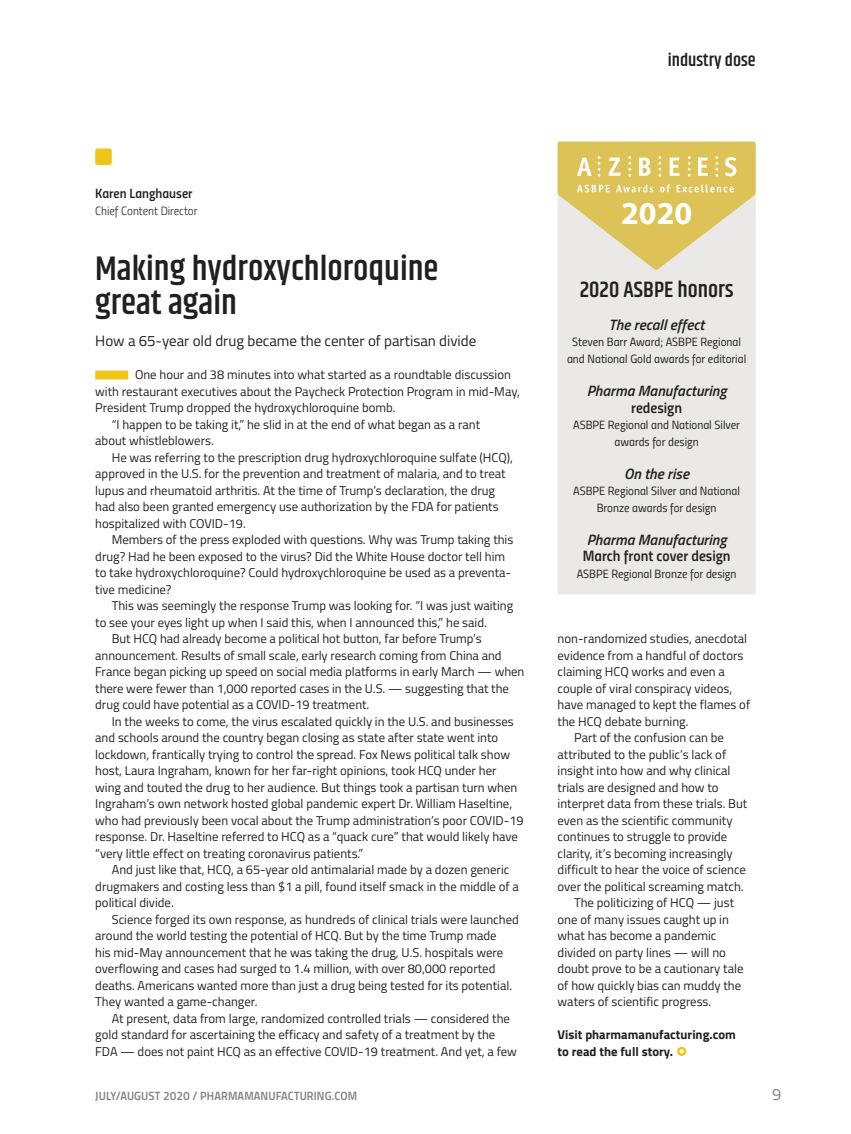
<style>
.page{position:relative;width:851px;height:1134px;background:#fff}
.page>*{position:absolute;margin:0;border:0;box-sizing:border-box;transform-origin:0 0}
.t1{font:700 34.5px/33px "Khand";color:#231f20}
.t2{font:700 31.95px "Myriad Pro";color:#fff}
.t3{font:700 22.5px "Khand";color:#231f20}
.t4{font:700 18px "Khand";color:#231f20}
.t5{font:16.5px "Titillium";color:#808285}
.t6{font:italic 600 15px "Titillium";color:#231f20}
.t7{font:15px "Titillium";color:#231f20}
.t8{font:15px "Titillium Semibold Upright";color:#231f20}
.t9{font:13.5px "Titillium Semibold Upright";color:#231f20}
.t10{font:12.75px "Titillium";color:#231f20}
.t11{font:700 12.75px/16.5px "Titillium";color:#231f20}
.t12{font:12px/16.5px "Titillium Regular Upright";color:#231f20;text-align:center}
.t13{font:12px "Titillium Semibold Upright";letter-spacing:.01em;color:#808285}
.t14{font:12px "Titillium Light Upright";color:#231f20}
</style>
<div class="page">
<div style="left:95px;top:148px;width:17px;height:17px;background:#f1c418;border-radius:2px"></div>
<div style="left:95px;top:370px;width:33px;height:10px;background:#f1c418"></div>
<div style="left:557px;top:149px;width:198px;height:445px;background:#eae9e7;border-radius:2px"></div>
<svg style="left:557px;top:141px;width:198px;height:129px"></svg>
<h3 class="t4" style="left:667px;top:53px;width:89px">industry dose</h3>
<p class="t9" style="left:95px;top:188px;width:99px">Karen Langhauser</p>
<p class="t14" style="left:95px;top:206px;width:104px">Chief Content Director</p>
<h1 class="t1" style="left:95px;top:254px;width:345px">Making hydroxychloroquine great again</h1>
<p class="t7" style="left:95px;top:336px;width:382px">How a 65-year old drug became the center of partisan divide</p>
<p class="t10" style="left:135px;top:370px;width:377px">One hour and 38 minutes into what started as a roundtable discussion</p>
<p class="t10" style="left:95px;top:387px;width:426px">with restaurant executives about the Paycheck Protection Program in mid-May,</p>
<p class="t10" style="left:95px;top:403px;width:302px">President Trump dropped the hydroxychloroquine bomb.</p>
<p class="t10" style="left:112px;top:420px;width:370px">“I happen to be taking it,” he slid in at the end of what began as a rant</p>
<p class="t10" style="left:95px;top:436px;width:120px">about whistleblowers.</p>
<p class="t10" style="left:112px;top:453px;width:402px">He was referring to the prescription drug hydroxychloroquine sulfate (HCQ),</p>
<p class="t10" style="left:95px;top:469px;width:412px">approved in the U.S. for the prevention and treatment of malaria, and to treat</p>
<p class="t10" style="left:95px;top:486px;width:401px">lupus and rheumatoid arthritis. At the time of Trump’s declaration, the drug</p>
<p class="t10" style="left:95px;top:502px;width:405px">had also been granted emergency use authorization by the FDA for patients</p>
<p class="t10" style="left:95px;top:519px;width:152px">hospitalized with COVID-19.</p>
<p class="t10" style="left:112px;top:535px;width:403px">Members of the press exploded with questions. Why was Trump taking this</p>
<p class="t10" style="left:95px;top:552px;width:411px">drug? Had he been exposed to the virus? Did the White House doctor tell him</p>
<p class="t10" style="left:95px;top:568px;width:417px">to take hydroxychloroquine? Could hydroxychloroquine be used as a preventa-</p>
<p class="t10" style="left:95px;top:585px;width:78px">tive medicine?</p>
<p class="t10" style="left:112px;top:601px;width:403px">This was seemingly the response Trump was looking for. “I was just waiting</p>
<p class="t10" style="left:95px;top:618px;width:393px">to see your eyes light up when I said this, when I announced this,” he said.</p>
<p class="t10" style="left:112px;top:634px;width:371px">But HCQ had already become a political hot button, far before Trump’s</p>
<p class="t10" style="left:95px;top:651px;width:408px">announcement. Results of small scale, early research coming from China and</p>
<p class="t10" style="left:95px;top:667px;width:430px">France began picking up speed on social media platforms in early March — when</p>
<p class="t10" style="left:95px;top:684px;width:415px">there were fewer than 1,000 reported cases in the U.S. — suggesting that the</p>
<p class="t10" style="left:95px;top:700px;width:275px">drug could have potential as a COVID-19 treatment.</p>
<p class="t10" style="left:112px;top:717px;width:403px">In the weeks to come, the virus escalated quickly in the U.S. and businesses</p>
<p class="t10" style="left:95px;top:733px;width:404px">and schools around the country began closing as state after state went into</p>
<p class="t10" style="left:95px;top:750px;width:416px">lockdown, frantically trying to control the spread. Fox News political talk show</p>
<p class="t10" style="left:95px;top:766px;width:403px">host, Laura Ingraham, known for her far-right opinions, took HCQ under her</p>
<p class="t10" style="left:95px;top:783px;width:423px">wing and touted the drug to her audience. But things took a partisan turn when</p>
<p class="t10" style="left:95px;top:799px;width:418px">Ingraham’s own network hosted global pandemic expert Dr. William Haseltine,</p>
<p class="t10" style="left:95px;top:816px;width:430px">who had previously been vocal about the Trump administration’s poor COVID-19</p>
<p class="t10" style="left:95px;top:832px;width:424px">response. Dr. Haseltine referred to HCQ as a “quack cure” that would likely have</p>
<p class="t10" style="left:95px;top:849px;width:269px">“very little effect on treating coronavirus patients.”</p>
<p class="t10" style="left:112px;top:865px;width:399px">And just like that, HCQ, a 65-year old antimalarial made by a dozen generic</p>
<p class="t10" style="left:95px;top:882px;width:425px">drugmakers and costing less than $1 a pill, found itself smack in the middle of a</p>
<p class="t10" style="left:95px;top:898px;width:80px">political divide.</p>
<p class="t10" style="left:112px;top:915px;width:408px">Science forged its own response, as hundreds of clinical trials were launched</p>
<p class="t10" style="left:95px;top:931px;width:403px">around the world testing the potential of HCQ. But by the time Trump made</p>
<p class="t10" style="left:95px;top:948px;width:409px">his mid-May announcement that he was taking the drug, U.S. hospitals were</p>
<p class="t10" style="left:95px;top:964px;width:401px">overflowing and cases had surged to 1.4 million, with over 80,000 reported</p>
<p class="t10" style="left:95px;top:981px;width:418px">deaths. Americans wanted more than just a drug being tested for its potential.</p>
<p class="t10" style="left:95px;top:997px;width:164px">They wanted a game-changer.</p>
<p class="t10" style="left:112px;top:1014px;width:399px">At present, data from large, randomized controlled trials — considered the</p>
<p class="t10" style="left:95px;top:1030px;width:401px">gold standard for ascertaining the efficacy and safety of a treatment by the</p>
<p class="t10" style="left:95px;top:1047px;width:423px">FDA — does not paint HCQ as an effective COVID-19 treatment. And yet, a few</p>
<h2 class="t2" style="left:621px;top:195px;width:72px">2020</h2>
<h3 class="t3" style="left:579px;top:281px;width:155px">2020 ASBPE honors</h3>
<p class="t6" style="left:609px;top:316px;width:97px">The recall effect</p>
<p class="t12" style="left:567px;top:335px;width:181px">Steven Barr Award; ASBPE Regional and National Gold awards for editorial</p>
<p class="t6" style="left:586px;top:382px;width:141px">Pharma Manufacturing</p>
<p class="t8" style="left:631px;top:402px;width:52px">redesign</p>
<p class="t12" style="left:573px;top:418px;width:168px">ASBPE Regional and National Silver awards for design</p>
<p class="t6" style="left:624px;top:465px;width:66px">On the rise</p>
<p class="t12" style="left:573px;top:484px;width:168px">ASBPE Regional Silver and National<br>Bronze awards for design</p>
<p class="t6" style="left:586px;top:531px;width:141px">Pharma Manufacturing</p>
<p class="t8" style="left:582px;top:550px;width:149px">March front cover design</p>
<p class="t12" style="left:576px;top:566px;width:161px">ASBPE Regional Bronze for design</p>
<p class="t10" style="left:557px;top:634px;width:191px">non-randomized studies, anecdotal</p>
<p class="t10" style="left:557px;top:651px;width:187px">evidence from a handful of doctors</p>
<p class="t10" style="left:557px;top:667px;width:169px">claiming HCQ works and even a</p>
<p class="t10" style="left:557px;top:684px;width:176px">couple of viral conspiracy videos,</p>
<p class="t10" style="left:557px;top:700px;width:194px">have managed to kept the flames of</p>
<p class="t10" style="left:557px;top:717px;width:132px">the HCQ debate burning.</p>
<p class="t10" style="left:574px;top:733px;width:151px">Part of the confusion can be</p>
<p class="t10" style="left:557px;top:750px;width:170px">attributed to the public’s lack of</p>
<p class="t10" style="left:557px;top:766px;width:174px">insight into how and why clinical</p>
<p class="t10" style="left:557px;top:783px;width:162px">trials are designed and how to</p>
<p class="t10" style="left:557px;top:799px;width:191px">interpret data from these trials. But</p>
<p class="t10" style="left:557px;top:816px;width:176px">even as the scientific community</p>
<p class="t10" style="left:557px;top:832px;width:171px">continues to struggle to provide</p>
<p class="t10" style="left:557px;top:849px;width:177px">clarity, it’s becoming increasingly</p>
<p class="t10" style="left:557px;top:865px;width:190px">difficult to hear the voice of science</p>
<p class="t10" style="left:557px;top:882px;width:187px">over the political screaming match.</p>
<p class="t10" style="left:574px;top:898px;width:161px">The politicizing of HCQ — just</p>
<p class="t10" style="left:557px;top:915px;width:173px">one of many issues caught up in</p>
<p class="t10" style="left:557px;top:931px;width:160px">what has become a pandemic</p>
<p class="t10" style="left:557px;top:948px;width:170px">divided on party lines — will no</p>
<p class="t10" style="left:557px;top:964px;width:187px">doubt prove to be a cautionary tale</p>
<p class="t10" style="left:557px;top:981px;width:185px">of how quickly bias can muddy the</p>
<p class="t10" style="left:557px;top:997px;width:155px">waters of scientific progress.</p>
<p class="t11" style="left:557px;top:1028px;width:180px">Visit pharmamanufacturing.com to read the full story.</p>
<p class="t13" style="left:95px;top:1092px;width:263px">JULY/AUGUST 2020 / PHARMAMANUFACTURING.COM</p>
<p class="t5" style="left:772px;top:1089px;width:11px">9</p>
</div>
